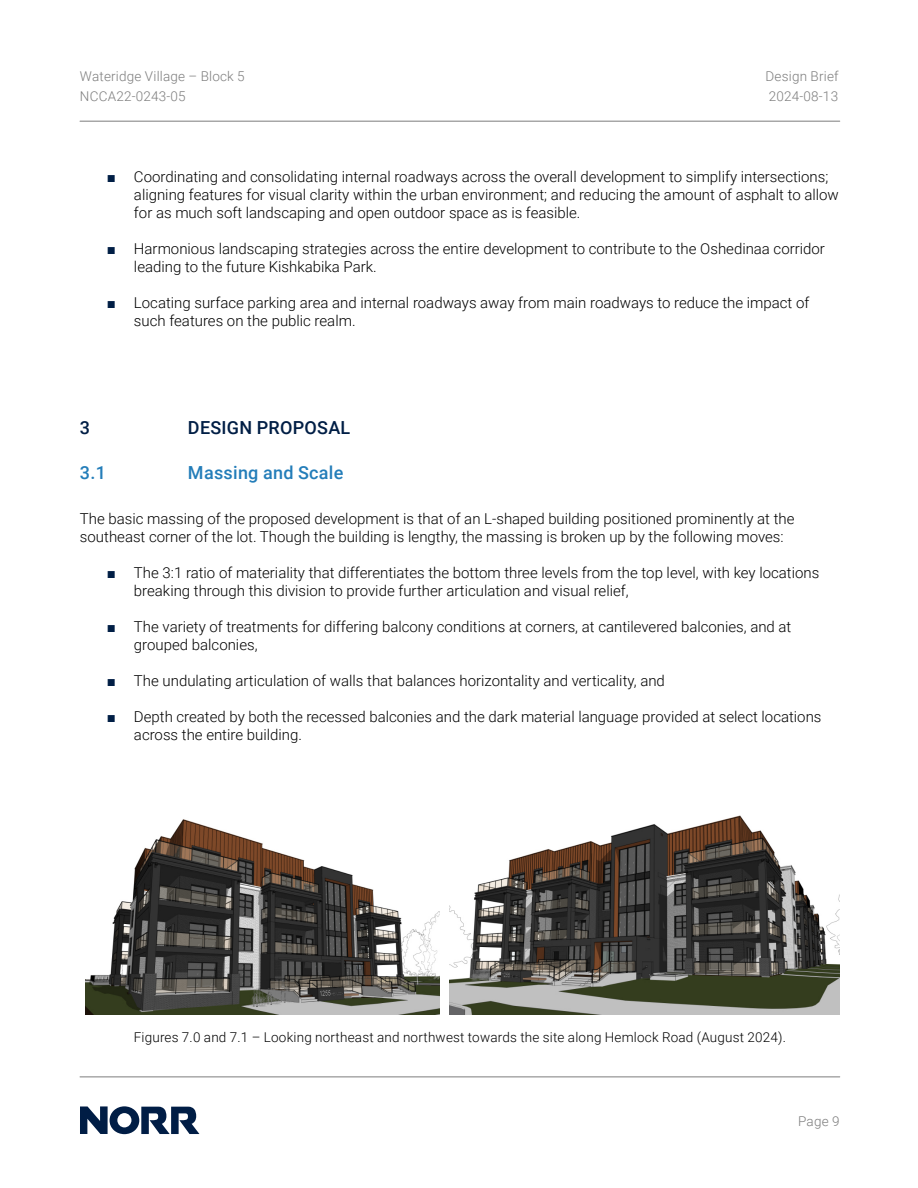
<style>
.page{position:relative;width:918px;height:1188px;background:#fff}
.page>*{position:absolute;margin:0;border:0;box-sizing:border-box;transform-origin:0 0}
.t1{font:500 18px "Roboto";letter-spacing:.015em;color:#237db9}
.t2{font:500 18px "Roboto";letter-spacing:.015em;color:#001e45}
.t3{font:300 15px/18px "Roboto";color:#000}
.t4{font:300 13.5px "Roboto";letter-spacing:.015em;color:#000}
.t5{font:300 13.5px "Roboto";letter-spacing:.015em;color:#7d7d7d}
.s1{font-family:"Arial";font-weight:400;color:#001e45}
</style>
<div class="page">
<hr style="left:80px;top:121px;width:760px;height:1px;background:#7d7d7d">
<hr style="left:80px;top:1077px;width:760px;height:1px;background:#7d7d7d">
<svg style="left:80px;top:1106px;width:119px;height:28px"></svg>
<img style="left:85px;top:819px;width:355px;height:195px">
<img style="left:450px;top:815px;width:390px;height:199px">
<p class="t5" style="left:80px;top:71px;width:166px">Wateridge Village – Block 5</p>
<p class="t5" style="left:766px;top:71px;width:75px">Design Brief</p>
<p class="t5" style="left:80px;top:91px;width:107px">NCCA22-0243-05</p>
<p class="t5" style="left:769px;top:91px;width:71px">2024-08-13</p>
<p class="t3" style="left:134px;top:170px;width:706px;text-indent:-27px"><span class="s1">■</span> Coordinating and consolidating internal roadways across the overall development to simplify intersections; aligning features for visual clarity within the urban environment; and reducing the amount of asphalt to allow for as much soft landscaping and open outdoor space as is feasible.</p>
<p class="t3" style="left:134px;top:242px;width:693px;text-indent:-27px"><span class="s1">■</span> Harmonious landscaping strategies across the entire development to contribute to the Oshedinaa corridor leading to the future Kishkabika Park.</p>
<p class="t3" style="left:134px;top:296px;width:677px;text-indent:-27px"><span class="s1">■</span> Locating surface parking area and internal roadways away from main roadways to reduce the impact of such features on the public realm.</p>
<p class="t2" style="left:80px;top:421px;width:12px">3</p>
<p class="t2" style="left:188px;top:421px;width:164px">DESIGN PROPOSAL</p>
<p class="t1" style="left:80px;top:466px;width:28px">3.1</p>
<p class="t1" style="left:188px;top:466px;width:157px">Massing and Scale</p>
<p class="t3" style="left:80px;top:512px;width:716px">The basic massing of the proposed development is that of an L-shaped building positioned prominently at the southeast corner of the lot. Though the building is lengthy, the massing is broken up by the following moves:</p>
<p class="t3" style="left:134px;top:566px;width:687px;text-indent:-27px"><span class="s1">■</span> The 3:1 ratio of materiality that differentiates the bottom three levels from the top level, with key locations breaking through this division to provide further articulation and visual relief,</p>
<p class="t3" style="left:134px;top:620px;width:659px;text-indent:-27px"><span class="s1">■</span> The variety of treatments for differing balcony conditions at corners, at cantilevered balconies, and at grouped balconies,</p>
<p class="t3" style="left:107px;top:674px;width:559px"><span class="s1">■</span> The undulating articulation of walls that balances horizontality and verticality, and</p>
<p class="t3" style="left:134px;top:710px;width:689px;text-indent:-27px"><span class="s1">■</span> Depth created by both the recessed balconies and the dark material language provided at select locations across the entire building.</p>
<p class="t4" style="left:134px;top:1032px;width:654px">Figures 7.0 and 7.1 – Looking northeast and northwest towards the site along Hemlock Road (August 2024).</p>
<p class="t5" style="left:798px;top:1116px;width:43px">Page 9</p>
</div>
